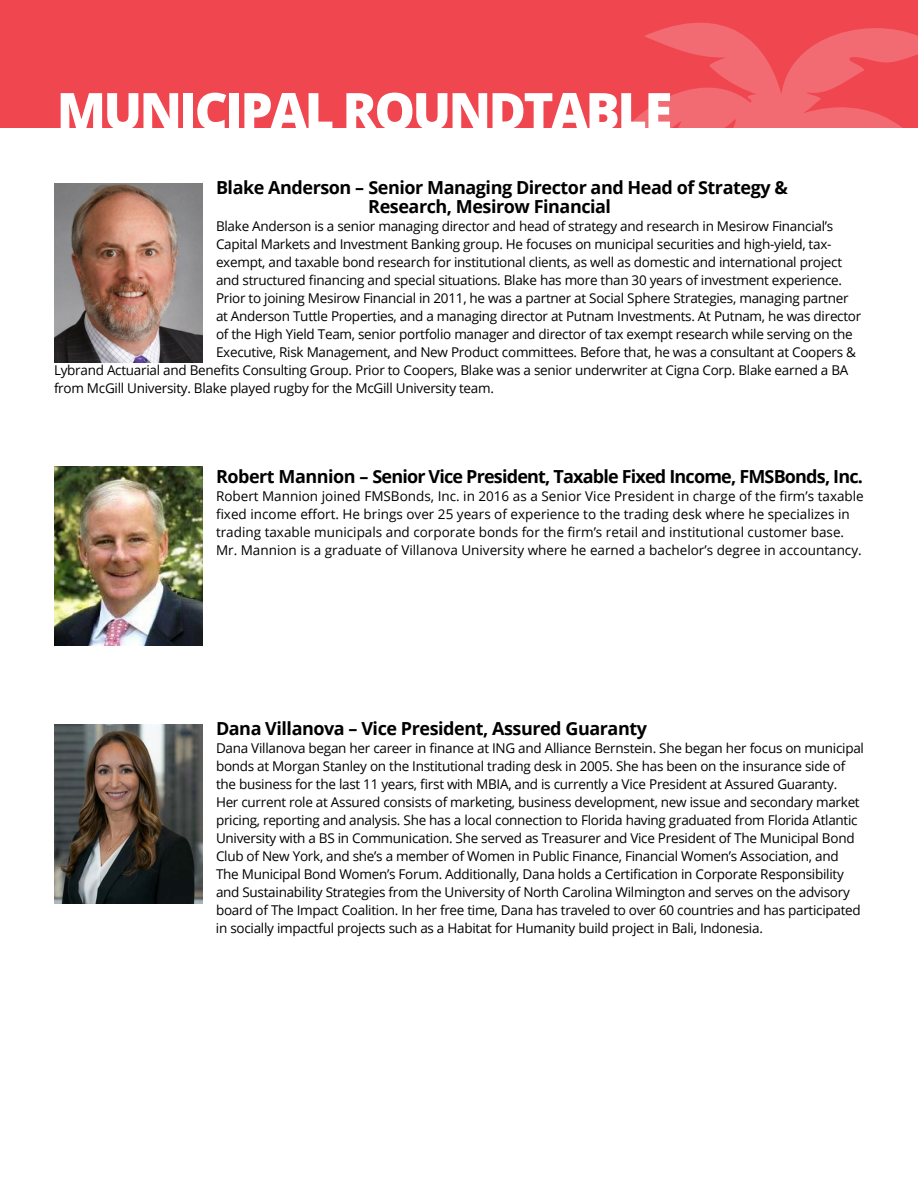
<style>
.page{position:relative;width:918px;height:1188px;background:#fff}
.page>*{position:absolute;margin:0;border:0;box-sizing:border-box;transform-origin:0 0}
.t1{font:800 51px "Open Sans";letter-spacing:-.05em;color:#fff}
.t2{font:700 18px/19.5px "Open Sans";letter-spacing:-.025em;color:#000}
.t3{font:700 18px "Open Sans";letter-spacing:-.045em;color:#000}
.t4{font:13.5px/18px "Open Sans";letter-spacing:-.02em;color:#000}
.t5{font:13.5px/18px "Open Sans";color:#000}
</style>
<div class="page">
<div style="left:0;top:0;width:918px;height:127px;background:#f04650"></div>
<svg style="left:601px;top:23px;width:317px;height:105px"></svg>
<svg style="left:824px;top:104px;width:63px;height:24px"></svg>
<img style="left:54px;top:183px;width:148px;height:179px">
<img style="left:54px;top:467px;width:148px;height:178px">
<img style="left:54px;top:724px;width:148px;height:179px">
<h1 class="t1" style="left:57px;top:90px;width:617px">MUNICIPAL ROUNDTABLE</h1>
<h2 class="t2" style="left:368px;top:177px;width:421px;text-indent:-152px">Blake Anderson – Senior Managing Director and Head of Strategy &amp;<br>Research, Mesirow Financial</h2>
<p class="t4" style="left:216px;top:217px;width:619px">Blake Anderson is a senior managing director and head of strategy and research in Mesirow Financial’s</p>
<p class="t4" style="left:216px;top:235px;width:617px">Capital Markets and Investment Banking group. He focuses on municipal securities and high-yield, tax-</p>
<p class="t4" style="left:216px;top:253px;width:628px">exempt, and taxable bond research for institutional clients, as well as domestic and international project</p>
<p class="t4" style="left:216px;top:271px;width:628px">and structured financing and special situations. Blake has more than 30 years of investment experience.</p>
<p class="t4" style="left:216px;top:289px;width:634px">Prior to joining Mesirow Financial in 2011, he was a partner at Social Sphere Strategies, managing partner</p>
<p class="t4" style="left:216px;top:307px;width:647px">at Anderson Tuttle Properties, and a managing director at Putnam Investments. At Putnam, he was director</p>
<p class="t4" style="left:216px;top:325px;width:638px">of the High Yield Team, senior portfolio manager and director of tax exempt research while serving on the</p>
<p class="t4" style="left:216px;top:343px;width:641px">Executive, Risk Management, and New Product committees. Before that, he was a consultant at Coopers &amp;</p>
<p class="t4" style="left:54px;top:361px;width:796px">Lybrand Actuarial and Benefits Consulting Group. Prior to Coopers, Blake was a senior underwriter at Cigna Corp. Blake earned a BA</p>
<p class="t4" style="left:54px;top:379px;width:442px">from McGill University. Blake played rugby for the McGill University team.</p>
<h2 class="t3" style="left:216px;top:470px;width:649px">Robert Mannion – Senior Vice President, Taxable Fixed Income, FMSBonds, Inc.</h2>
<p class="t5" style="left:216px;top:487px;width:649px">Robert Mannion joined FMSBonds, Inc. in 2016 as a Senior Vice President in charge of the firm’s taxable fixed income effort. He brings over 25 years of experience to the trading desk where he specializes in trading taxable municipals and corporate bonds for the firm’s retail and institutional customer base.<br>Mr. Mannion is a graduate of Villanova University where he earned a bachelor’s degree in accountancy.</p>
<h2 class="t2" style="left:216px;top:719px;width:433px">Dana Villanova – Vice President, Assured Guaranty</h2>
<p class="t4" style="left:216px;top:739px;width:650px">Dana Villanova began her career in finance at ING and Alliance Bernstein. She began her focus on municipal bonds at Morgan Stanley on the Institutional trading desk in 2005. She has been on the insurance side of the business for the last 11 years, first with MBIA, and is currently a Vice President at Assured Guaranty.<br>Her current role at Assured consists of marketing, business development, new issue and secondary market pricing, reporting and analysis. She has a local connection to Florida having graduated from Florida Atlantic University with a BS in Communication. She served as Treasurer and Vice President of The Municipal Bond Club of New York, and she’s a member of Women in Public Finance, Financial Women’s Association, and The Municipal Bond Women’s Forum. Additionally, Dana holds a Certification in Corporate Responsibility and Sustainability Strategies from the University of North Carolina Wilmington and serves on the advisory board of The Impact Coalition. In her free time, Dana has traveled to over 60 countries and has participated in socially impactful projects such as a Habitat for Humanity build project in Bali, Indonesia.</p>
</div>
